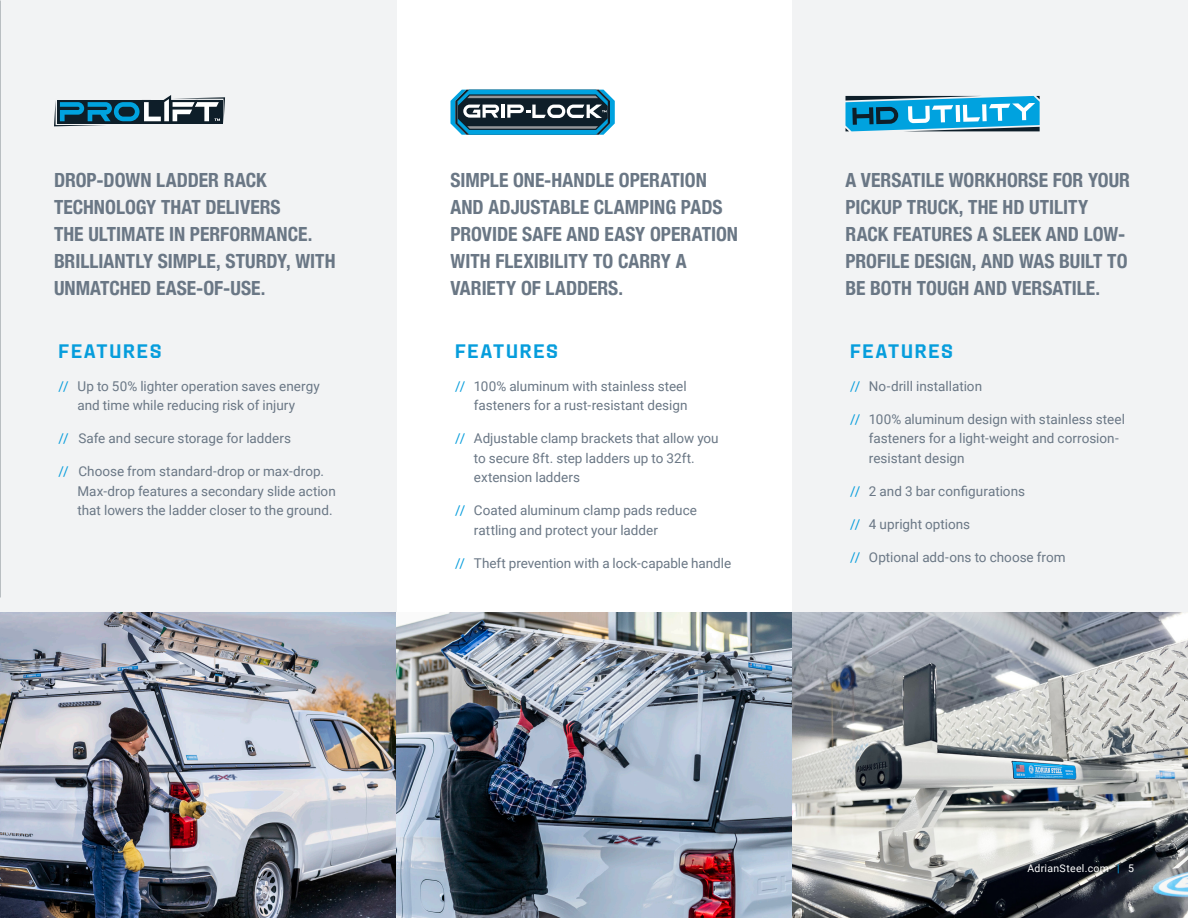
<style>
.page{position:relative;width:1188px;height:918px;background:#fff}
.page>*{position:absolute;margin:0;border:0;box-sizing:border-box;transform-origin:0 0}
.t1{font:700 condensed 19.5px/27px "Helvetica Neue";color:#6a7785}
.t2{font:300 19.5px "CWM";letter-spacing:.095em;color:#069ddc}
.t3{font:13.5px/19.5px "Roboto";color:#6a7785}
.t4{font:10.5px "Roboto";letter-spacing:.03em;color:#fff}
.s1{color:#069ddc}
</style>
<div class="page">
<div style="left:0;top:0;width:397px;height:918px;background:#f2f3f4"></div>
<div style="left:792px;top:0;width:396px;height:918px;background:#f2f3f4"></div>
<img style="left:0;top:613px;width:397px;height:305px">
<img style="left:397px;top:613px;width:395px;height:305px">
<svg style="left:792px;top:613px;width:396px;height:305px;background:#999da0"></svg>
<svg style="left:54px;top:95px;width:171px;height:31px"></svg>
<svg style="left:451px;top:90px;width:164px;height:45px;background:#3d6d81"></svg>
<svg style="left:845px;top:96px;width:195px;height:35px;background:#36a0c9"></svg>
<p class="t1" style="left:54px;top:166px;width:283px">DROP-DOWN LADDER RACK<br>TECHNOLOGY THAT DELIVERS<br>THE ULTIMATE IN PERFORMANCE.<br>BRILLIANTLY SIMPLE, STURDY, WITH<br>UNMATCHED EASE-OF-USE.</p>
<p class="t2" style="left:59px;top:340px;width:105px">FEATURES</p>
<p class="t3" style="left:59px;top:376px;width:263px;text-align:center"><span class="s1">//</span> Up to 50% lighter operation saves energy and time while reducing risk of injury</p>
<p class="t3" style="left:59px;top:428px;width:234px"><span class="s1">//</span> Safe and secure storage for ladders</p>
<p class="t3" style="left:77px;top:461px;width:260px;text-indent:-19px"><span class="s1">//</span> Choose from standard-drop or max-drop.<br>Max-drop features a secondary slide action that lowers the ladder closer to the ground.</p>
<p class="t1" style="left:450px;top:166px;width:289px">SIMPLE ONE-HANDLE OPERATION<br>AND ADJUSTABLE CLAMPING PADS<br>PROVIDE SAFE AND EASY OPERATION<br>WITH FLEXIBILITY TO CARRY A<br>VARIETY OF LADDERS.</p>
<p class="t2" style="left:455px;top:340px;width:105px">FEATURES</p>
<p class="t3" style="left:455px;top:376px;width:234px;text-align:right"><span class="s1">//</span> 100% aluminum with stainless steel fasteners for a rust-resistant design</p>
<p class="t3" style="left:474px;top:428px;width:246px;text-indent:-19px"><span class="s1">//</span> Adjustable clamp brackets that allow you to secure 8ft. step ladders up to 32ft. extension ladders</p>
<p class="t3" style="left:474px;top:500px;width:225px;text-indent:-19px"><span class="s1">//</span> Coated aluminum clamp pads reduce rattling and protect your ladder</p>
<p class="t3" style="left:455px;top:553px;width:278px"><span class="s1">//</span> Theft prevention with a lock-capable handle</p>
<p class="t1" style="left:846px;top:166px;width:286px">A VERSATILE WORKHORSE FOR YOUR<br>PICKUP TRUCK, THE HD UTILITY<br>RACK FEATURES A SLEEK AND LOW-<br>PROFILE DESIGN, AND WAS BUILT TO<br>BE BOTH TOUGH AND VERSATILE.</p>
<p class="t2" style="left:850px;top:340px;width:105px">FEATURES</p>
<p class="t3" style="left:850px;top:376px;width:134px"><span class="s1">//</span> No-drill installation</p>
<p class="t3" style="left:869px;top:409px;width:258px;text-indent:-19px"><span class="s1">//</span> 100% aluminum design with stainless steel fasteners for a light-weight and corrosion&shy;resistant design</p>
<p class="t3" style="left:850px;top:481px;width:177px"><span class="s1">//</span> 2 and 3 bar configurations</p>
<p class="t3" style="left:850px;top:514px;width:122px"><span class="s1">//</span> 4 upright options</p>
<p class="t3" style="left:850px;top:547px;width:217px"><span class="s1">//</span> Optional add-ons to choose from</p>
<p class="t4" style="left:1027px;top:861px;width:108px">AdrianSteel.com <span class="s1">|</span> 5</p>
</div>
